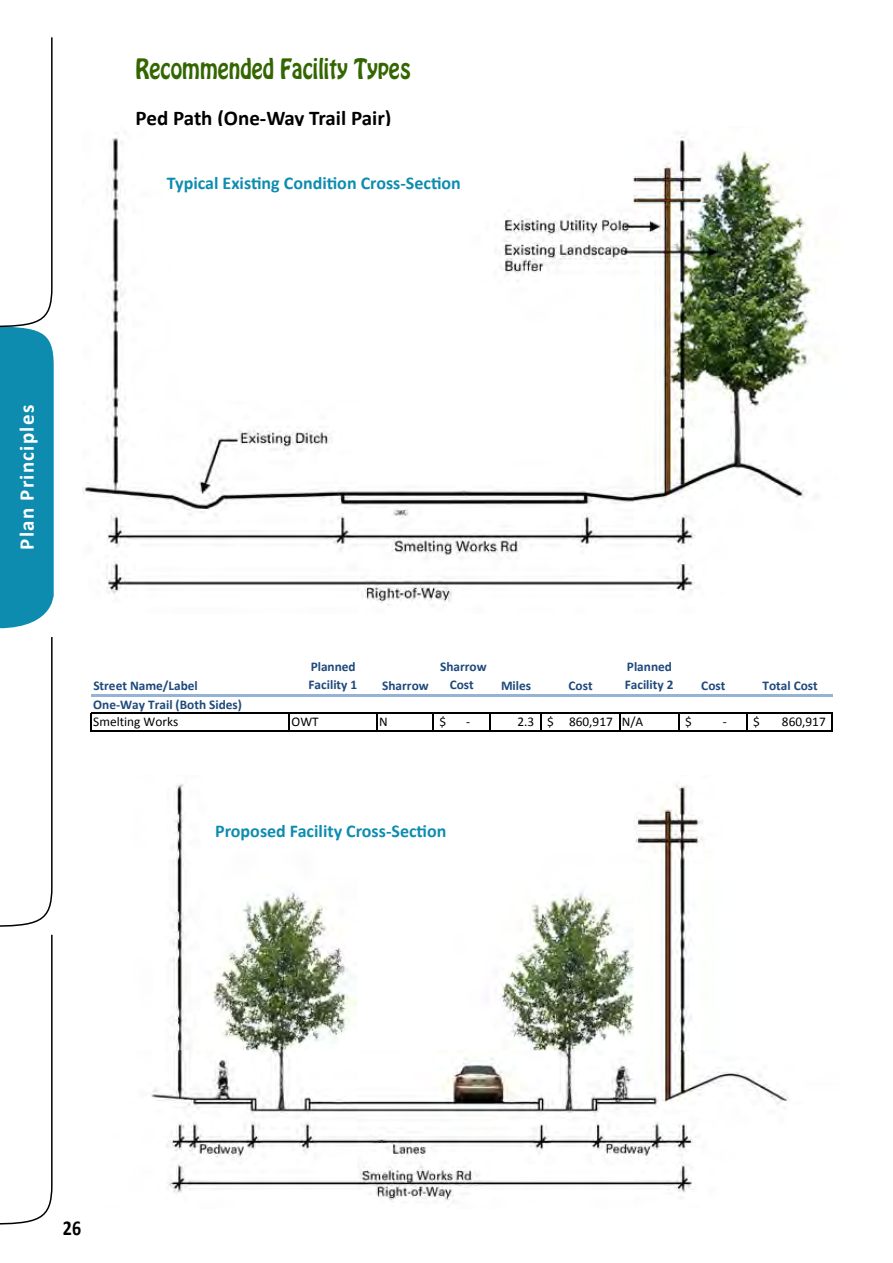
<style>
.page{position:relative;width:893px;height:1263px;background:#fff}
.page>*{position:absolute;margin:0;border:0;box-sizing:border-box;transform-origin:0 0}
.t1{font:24.75px "Hobo Std";color:#360;scale:.85 1}
.t2{font:700 21.3px "Calibri";color:#000;scale:.85 1}
.t3{font:700 21px "Calibri";letter-spacing:-.005em;color:#000}
.Head_3{font:700 21px "Calibri";letter-spacing:.06em;color:#fff}
.t4{font:700 18px "Calibri";color:#0e8cb0}
.t5{font:700 13.35px/17.5px "Calibri";color:#1f497c}
.t6{font:13.35px "Calibri";color:#000}
.s1{font-weight:400;color:#000}
</style>
<div class="page">
<svg style="left:0;top:37px;width:54px;height:1188px"></svg>
<img style="left:83px;top:133px;width:734px;height:473px">
<img style="left:151px;top:784px;width:639px;height:418px">
<svg style="left:90px;top:713px;width:2px;height:18px"></svg>
<svg style="left:289px;top:714px;width:1px;height:16px"></svg>
<svg style="left:376px;top:714px;width:1px;height:16px"></svg>
<svg style="left:432px;top:714px;width:2px;height:16px"></svg>
<svg style="left:490px;top:714px;width:1px;height:16px"></svg>
<svg style="left:540px;top:714px;width:1px;height:16px"></svg>
<svg style="left:619px;top:714px;width:1px;height:16px"></svg>
<svg style="left:678px;top:714px;width:1px;height:16px"></svg>
<svg style="left:746px;top:714px;width:1px;height:16px"></svg>
<svg style="left:832px;top:714px;width:1px;height:16px"></svg>
<hr style="left:91px;top:695px;width:741px;height:2px;background:#95b3d7">
<hr style="left:92px;top:713px;width:741px;height:1px;background:#000">
<hr style="left:92px;top:730px;width:741px;height:1px;background:#000">
<p class="t1" style="left:136px;top:51px;width:325px">Recommended Facility Types</p>
<p class="t3" style="left:136px;top:105px;width:257px">Ped Path (One-Way Trail Pair)</p>
<p class="t4" style="left:167px;top:172px;width:296px">Typical Existing Condition Cross-Section</p>
<p class="Head_3" style="left:13px;top:550px;width:146px;rotate:-90deg">Plan Principles</p>
<p class="t5" style="left:93px;top:677px;width:106px">Street Name/Label</p>
<p class="t5" style="left:93px;top:696px;width:150px">One‐Way Trail (Both Sides)<br><span class="s1">Smelting Works</span></p>
<p class="t5" style="left:309px;top:658px;width:50px">Planned<br>Facility 1</p>
<p class="t5" style="left:382px;top:677px;width:48px">Sharrow</p>
<p class="t5" style="left:440px;top:658px;width:48px;text-align:center">Sharrow<br>Cost</p>
<p class="t5" style="left:501px;top:677px;width:32px">Miles</p>
<p class="t5" style="left:569px;top:677px;width:26px">Cost</p>
<p class="t5" style="left:625px;top:658px;width:50px">Planned<br>Facility 2</p>
<p class="t5" style="left:701px;top:677px;width:26px">Cost</p>
<p class="t5" style="left:762px;top:677px;width:57px">Total Cost</p>
<p class="t6" style="left:292px;top:714px;width:29px">OWT</p>
<p class="t6" style="left:379px;top:714px;width:10px">N</p>
<p class="t6" style="left:439px;top:714px;width:8px">$</p>
<p class="t6" style="left:466px;top:714px;width:6px">‐</p>
<p class="t6" style="left:517px;top:714px;width:18px">2.3</p>
<p class="t6" style="left:569px;top:714px;width:45px">860,917</p>
<p class="t6" style="left:547px;top:714px;width:8px">$</p>
<p class="t6" style="left:622px;top:714px;width:23px">N/A</p>
<p class="t6" style="left:685px;top:714px;width:8px">$</p>
<p class="t6" style="left:723px;top:714px;width:6px">‐</p>
<p class="t6" style="left:753px;top:714px;width:8px">$</p>
<p class="t6" style="left:782px;top:714px;width:45px">860,917</p>
<p class="t4" style="left:215px;top:820px;width:233px">Proposed Facility Cross-Section</p>
<h2 class="t2" style="left:63px;top:1214px;width:23px">26</h2>
</div>
